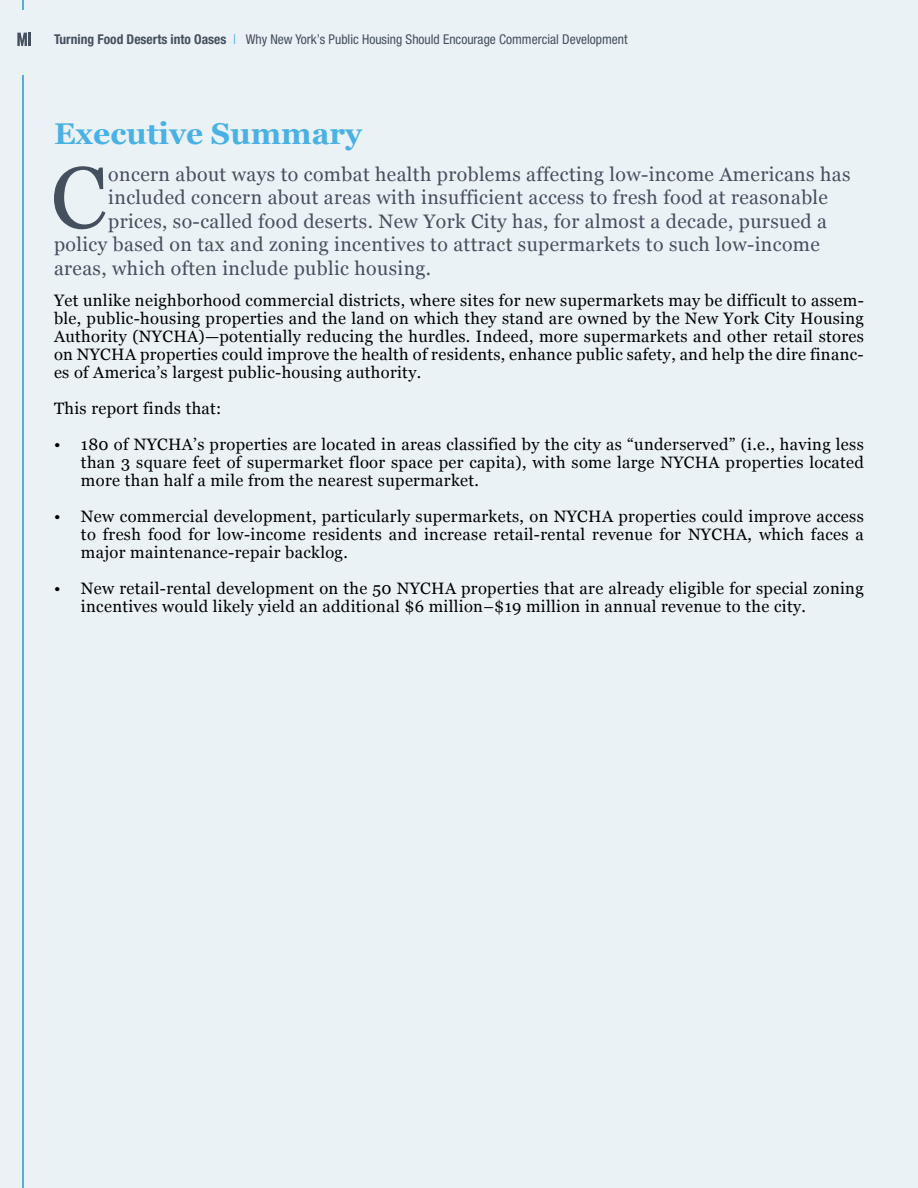
<style>
.page{position:relative;width:918px;height:1188px;background:#ebf2f6}
.page>*{position:absolute;margin:0;border:0;box-sizing:border-box;transform-origin:0 0}
.t1{font:87px "Georgia";color:#45505f}
.t2{font:700 30px "Georgia";color:#4ab1e4}
.t3{font:19.5px "Georgia";letter-spacing:.02em;color:#45505f}
.t4{font:16.5px/18px "Georgia";letter-spacing:.02em;color:#000;text-align:justify}
.t5{font:condensed 13.5px "Helvetica Neue LT Pro";color:#45505f}
.s1{font-weight:700}
.s2{color:#4ab1e4}
</style>
<div class="page">
<hr style="left:23px;top:75px;width:1px;height:1113px;background:#4ab1e4">
<svg style="left:17px;top:33px;width:14px;height:13px"></svg>
<p class="t5" style="left:54px;top:31px;width:575px"><span class="s1">Turning Food Deserts into Oases</span> <span class="s2">|</span> Why New York’s Public Housing Should Encourage Commercial Development</p>
<h2 class="t2" style="left:54px;top:117px;width:310px">Executive Summary</h2>
<h1 class="t1" style="left:51px;top:148px;width:57px">C</h1>
<p class="t3" style="left:108px;top:163px;width:744px">oncern about ways to combat health problems affecting low-income Americans has</p>
<p class="t3" style="left:108px;top:187px;width:721px">included concern about areas with insufficient access to fresh food at reasonable</p>
<p class="t3" style="left:108px;top:210px;width:720px">prices, so-called food deserts. New York City has, for almost a decade, pursued a</p>
<p class="t3" style="left:54px;top:233px;width:767px">policy based on tax and zoning incentives to attract supermarkets to such low-income</p>
<p class="t3" style="left:54px;top:257px;width:379px">areas, which often include public housing.</p>
<p class="t4" style="left:54px;top:291px;width:811px">Yet unlike neighborhood commercial districts, where sites for new supermarkets may be difficult to assem&shy;ble, public-housing properties and the land on which they stand are owned by the New York City Housing Authority (NYCHA)—potentially reducing the hurdles. Indeed, more supermarkets and other retail stores on NYCHA properties could improve the health of residents, enhance public safety, and help the dire financ&shy;es of America’s largest public-housing authority.</p>
<p class="t4" style="left:54px;top:399px;width:169px">This report finds that:</p>
<p class="t4" style="left:81px;top:435px;width:784px;text-indent:-27px">• 180 of NYCHA’s properties are located in areas classified by the city as “underserved” (i.e., having less than 3 square feet of supermarket floor space per capita), with some large NYCHA properties located more than half a mile from the nearest supermarket.</p>
<p class="t4" style="left:81px;top:507px;width:784px;text-indent:-27px">• New commercial development, particularly supermarkets, on NYCHA properties could improve access to fresh food for low-income residents and increase retail-rental revenue for NYCHA, which faces a major maintenance-repair backlog.</p>
<p class="t4" style="left:81px;top:579px;width:784px;text-indent:-27px">• New retail-rental development on the 50 NYCHA properties that are already eligible for special zoning incentives would likely yield an additional $6 million–$19 million in annual revenue to the city.</p>
</div>
